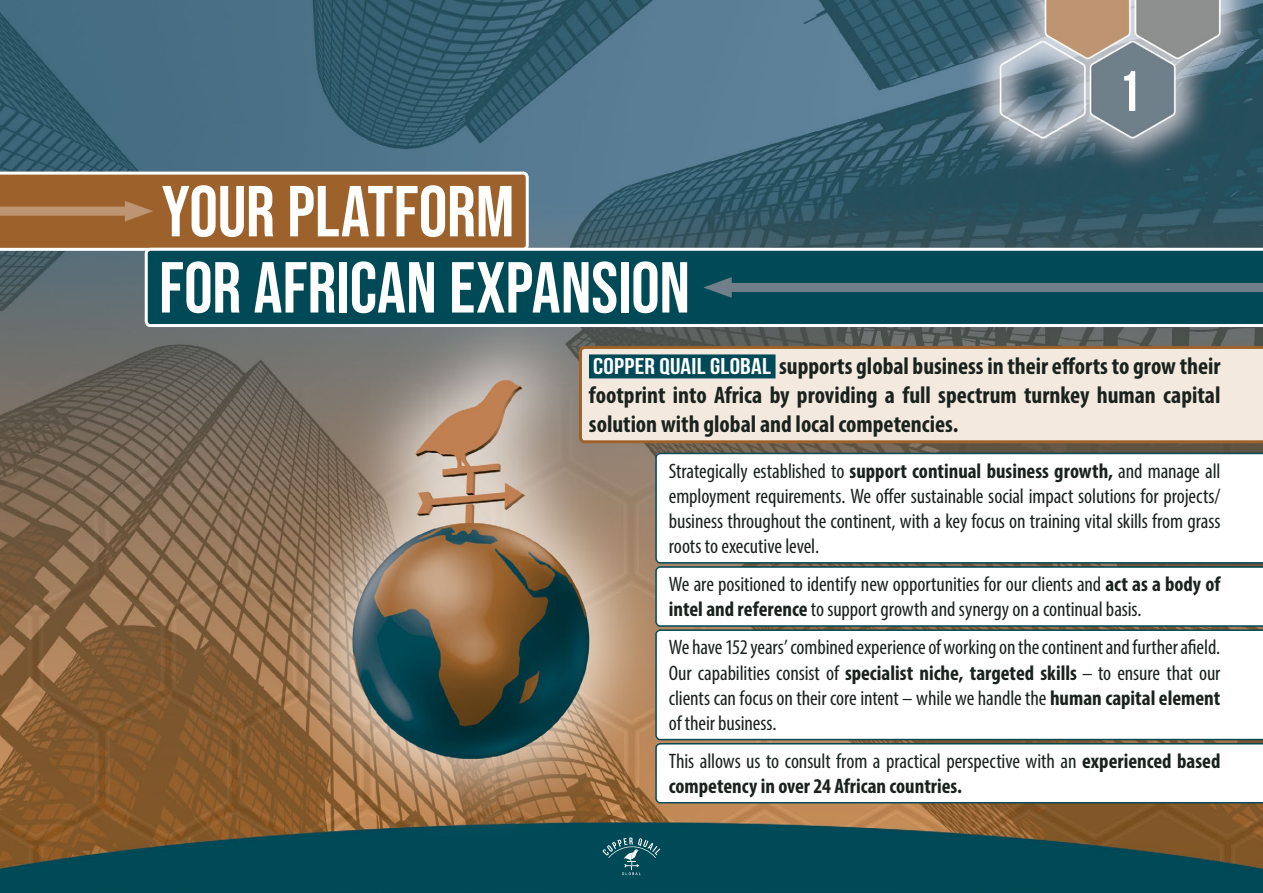
<style>
.page{position:relative;width:1263px;height:893px;background:#fff}
.page>*{position:absolute;margin:0;border:0;box-sizing:border-box;transform-origin:0 0}
.t1{font:72px/76.2px "Bebas Neue";letter-spacing:-.005em;color:#fff}
.t2{font:700 57px "Bebas Neue";color:#fff}
.t3{font:700 condensed 24px/28.8px "Myriad Pro";color:#1a221e;text-align:justify}
.t4{font:condensed 21px/25.2px "Myriad Pro";letter-spacing:-.005em;color:#1a221e;text-align:justify}
.s1{font-family:"Bebas Neue";font-stretch:normal;font-size:22.8px;color:#fff}
.s2{font-weight:700}
</style>
<div class="page">
<img style="left:0;top:0;width:1263px;height:893px">
<svg style="left:145px;top:248px;width:1118px;height:79px;background:#115562"></svg>
<svg style="left:579px;top:346px;width:684px;height:97px;background:#eddfd1"></svg>
<div style="left:589px;top:354px;width:186px;height:24px;background:#004957"></div>
<svg style="left:655px;top:453px;width:608px;height:111px"></svg>
<svg style="left:655px;top:566px;width:608px;height:61px"></svg>
<svg style="left:655px;top:629px;width:608px;height:111px"></svg>
<svg style="left:655px;top:743px;width:608px;height:60px"></svg>
<svg style="left:0;top:172px;width:529px;height:79px;background:#a56f3e"></svg>
<div style="left:720px;top:283px;width:543px;height:9px;background:#707f8a"></div>
<svg style="left:703px;top:277px;width:29px;height:21px"></svg>
<svg style="left:601px;top:837px;width:60px;height:40px;background:#1f606b"></svg>
<h1 class="t1" style="left:159px;top:173px;width:533px">YOUR PLATFORM<br>FOR AFRICAN EXPANSION</h1>
<h2 class="t2" style="left:1118px;top:60px;width:24px">1</h2>
<p class="t3" style="left:589px;top:351px;width:633px"><span class="s1">COPPER QUAIL GLOBAL</span> supports global business in their efforts to grow their footprint into Africa by providing a full spectrum turnkey human capital solution with global and local competencies.</p>
<p class="t4" style="left:669px;top:458px;width:553px">Strategically established to <span class="s2">support continual business growth,</span> and manage all employment requirements. We offer sustainable social impact solutions for projects/ business throughout the continent, with a key focus on training vital skills from grass roots to executive level.</p>
<p class="t4" style="left:669px;top:571px;width:553px">We are positioned to identify new opportunities for our clients and <span class="s2">act as a body of intel and reference</span> to support growth and synergy on a continual basis.</p>
<p class="t4" style="left:669px;top:635px;width:553px">We have 152 years’ combined experience of working on the continent and further afield.<br>Our capabilities consist of <span class="s2">specialist niche, targeted skills</span> – to ensure that our clients can focus on their core intent – while we handle the <span class="s2">human capital element </span>of their business.</p>
<p class="t4" style="left:669px;top:748px;width:553px">This allows us to consult from a practical perspective with an <span class="s2">experienced based competency in over 24 African countries.</span></p>
</div>
